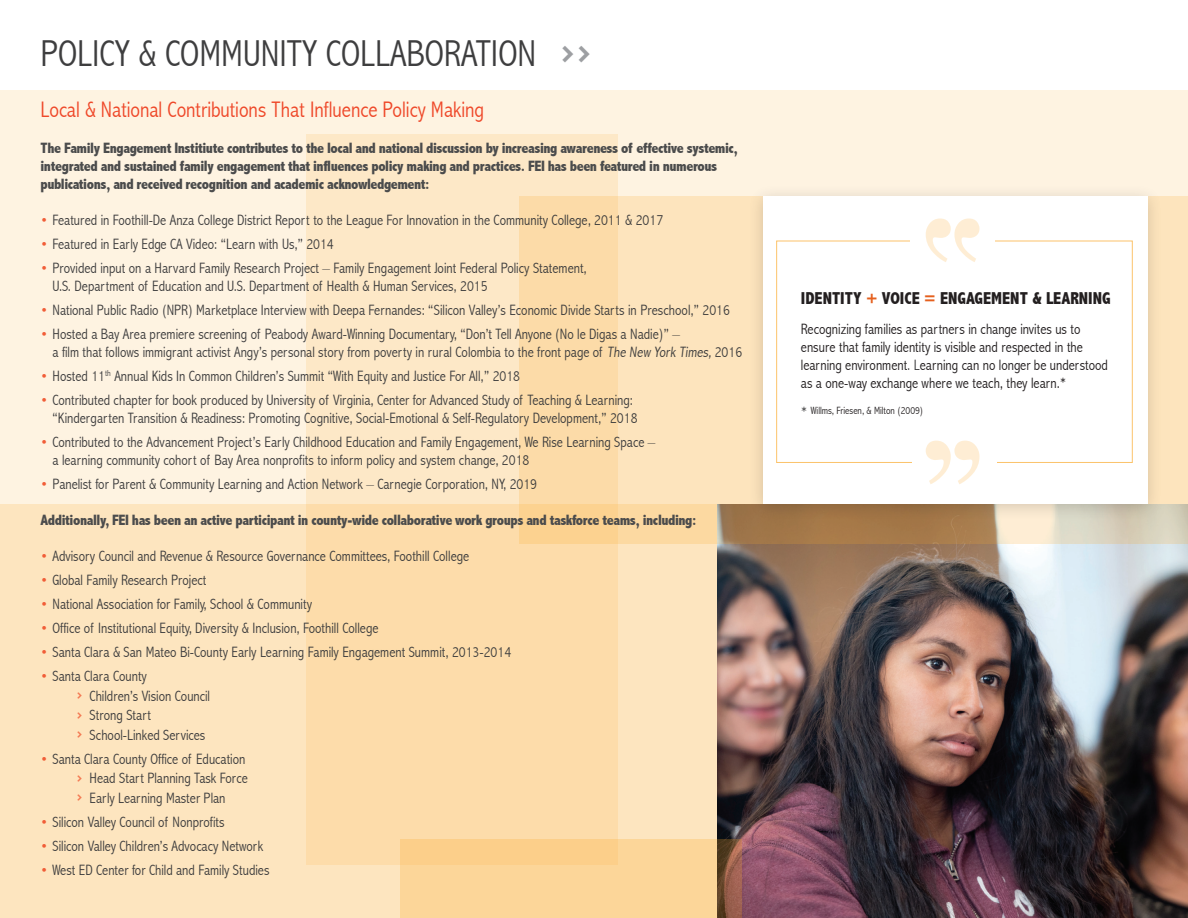
<style>
.page{position:relative;width:1188px;height:918px;background:#fff}
.page>*{position:absolute;margin:0;border:0;box-sizing:border-box;transform-origin:0 0}
.t1{font:300 condensed 37.5px "Abadi";color:#3e3e3f}
.t2{font:300 condensed 22.5px "Abadi";color:#ef4829}
.t3{font:800 condensed 17.25px "Abadi";color:#231f20}
.t4{font:300 condensed 15px/19.5px "Abadi";color:#3e3e3f}
.t5{font:800 condensed 15px/18px "Abadi";letter-spacing:-.03em;color:#4b4c4d}
.t6{font:300 condensed 15px/18px "Abadi";color:#231f20}
.t7{font:300 condensed 10.5px "Abadi";color:#231f20}
.s1{font-family:"Aqua Grotesque";font-weight:400;font-stretch:normal;font-size:34.5px;color:#9d9fa2}
.s2{color:#f15d38}
.s3{font-family:"Aqua Grotesque";font-weight:400;font-stretch:normal;font-size:13.5px;color:#f47953}
.s4{color:#e5601e}
.s5{color:#3e3e3f}
.s6{font-size:15px;color:#3e3e3f}
</style>
<div class="page">
<div style="left:0;top:504px;width:726px;height:414px;background:#fde5bf"></div>
<div style="left:0;top:90px;width:1188px;height:414px;background:#fef3e1"></div>
<img style="left:718px;top:544px;width:470px;height:374px">
<svg style="left:617px;top:197px;width:571px;height:347px;background:#f1d6af"></svg>
<svg style="left:306px;top:134px;width:311px;height:731px;background:#fce0b4"></svg>
<svg style="left:400px;top:839px;width:342px;height:79px;background:#f2cb8f"></svg>
<div style="left:747px;top:183px;width:416px;height:338px;background:#231f20;opacity:.19"></div>
<div style="left:763px;top:197px;width:385px;height:307px;background:#fff"></div>
<svg style="left:926px;top:441px;width:53px;height:43px"></svg>
<svg style="left:926px;top:218px;width:53px;height:44px"></svg>
<h1 class="t1" style="left:40px;top:34px;width:554px">POLICY &amp; COMMUNITY COLLABORATION <span class="s1">&gt;&gt;</span></h1>
<h2 class="t2" style="left:40px;top:98px;width:445px">Local &amp; National Contributions That Influence Policy Making</h2>
<p class="t5" style="left:40px;top:140px;width:699px">The Family Engagement Institiute contributes to the local and national discussion by increasing awareness of effective systemic, integrated and sustained family engagement that influences policy making and practices. FEI has been featured in numerous publications, and received recognition and academic acknowledgement:</p>
<p class="t4" style="left:40px;top:211px;width:624px"><span class="s2">•</span> Featured in Foothill-De Anza College District Report to the League For Innovation in the Community College, 2011 &amp; 2017</p>
<p class="t4" style="left:40px;top:235px;width:295px"><span class="s2">•</span> Featured in Early Edge CA Video: “Learn with Us,” 2014</p>
<p class="t4" style="left:52px;top:260px;width:536px;line-height:18px;text-indent:-12px"><span class="s2">•</span> Provided input on a Harvard Family Research Project – Family Engagement Joint Federal Policy Statement,<br>U.S. Department of Education and U.S. Department of Health &amp; Human Services, 2015</p>
<p class="t4" style="left:40px;top:301px;width:691px"><span class="s2">•</span> National Public Radio (NPR) Marketplace Interview with Deepa Fernandes: “Silicon Valley’s Economic Divide Starts in Preschool,” 2016</p>
<p class="t4" style="left:52px;top:326px;width:691px;line-height:18px;text-indent:-12px"><span class="s2">•</span> Hosted a Bay Area premiere screening of Peabody Award-Winning Documentary, “Don’t Tell Anyone (No le Digas a Nadie)” –<br>a film that follows immigrant activist Angy’s personal story from poverty in rural Colombia to the front page of The New York Times, 2016</p>
<p class="t4" style="left:40px;top:367px;width:481px"><span class="s2">•</span> Hosted 11<sup>th</sup> Annual Kids In Common Children’s Summit “With Equity and Justice For All,” 2018</p>
<p class="t4" style="left:40px;top:392px;width:599px;line-height:18px;text-align:right"><span class="s2">•</span> Contributed chapter for book produced by University of Virginia, Center for Advanced Study of Teaching &amp; Learning: “Kindergarten Transition &amp; Readiness: Promoting Cognitive, Social-Emotional &amp; Self-Regulatory Development,” 2018</p>
<p class="t4" style="left:52px;top:434px;width:604px;line-height:18px;text-indent:-12px"><span class="s2">•</span> Contributed to the Advancement Project’s Early Childhood Education and Family Engagement, We Rise Learning Space – a learning community cohort of Bay Area nonprofits to inform policy and system change, 2018</p>
<p class="t4" style="left:40px;top:475px;width:498px"><span class="s2">•</span> Panelist for Parent &amp; Community Learning and Action Network – Carnegie Corporation, NY, 2019</p>
<p class="t5" style="left:40px;top:512px;width:658px">Additionally, FEI has been an active participant in county-wide collaborative work groups and taskforce teams, including:</p>
<p class="t4" style="left:40px;top:547px;width:430px"><span class="s2">•</span> Advisory Council and Revenue &amp; Resource Governance Committees, Foothill College</p>
<p class="t4" style="left:40px;top:571px;width:167px"><span class="s2">•</span> Global Family Research Project</p>
<p class="t4" style="left:40px;top:595px;width:273px"><span class="s2">•</span> National Association for Family, School &amp; Community</p>
<p class="t4" style="left:40px;top:619px;width:339px"><span class="s2">•</span> Office of Institutional Equity, Diversity &amp; Inclusion, Foothill College</p>
<p class="t4" style="left:40px;top:643px;width:472px"><span class="s2">•</span> Santa Clara &amp; San Mateo Bi-County Early Learning Family Engagement Summit, 2013-2014</p>
<p class="t4" style="left:76px;top:667px;width:135px;text-indent:-36px"><span class="s2">•</span> Santa Clara County<br><span class="s3">&gt;</span> Children’s Vision Council <span class="s3">&gt;</span> Strong Start<br><span class="s3">&gt;</span> School-Linked Services</p>
<p class="t4" style="left:76px;top:750px;width:173px;text-indent:-36px"><span class="s2">•</span> Santa Clara County Office of Education <span class="s3">&gt;</span> Head Start Planning Task Force <span class="s3">&gt;</span> Early Learning Master Plan</p>
<p class="t4" style="left:40px;top:813px;width:186px"><span class="s2">•</span> Silicon Valley Council of Nonprofits</p>
<p class="t4" style="left:40px;top:837px;width:224px"><span class="s2">•</span> Silicon Valley Children’s Advocacy Network</p>
<p class="t4" style="left:40px;top:861px;width:231px"><span class="s2">•</span> West ED Center for Child and Family Studies</p>
<p class="t3" style="left:801px;top:289px;width:311px">IDENTITY <span class="s4">+</span> VOICE <span class="s4">=</span> ENGAGEMENT &amp; LEARNING</p>
<p class="t6" style="left:801px;top:321px;width:309px">Recognizing families as partners in change invites us to ensure that family identity is visible and respected in the learning environment<span class="s5">. L</span>earning can no longer be understood as a one-way exchange where we teach, they learn.*</p>
<p class="t7" style="left:801px;top:405px;width:124px"><span class="s6">*</span> Willms, Friesen, &amp; Milton (2009)</p>
</div>
